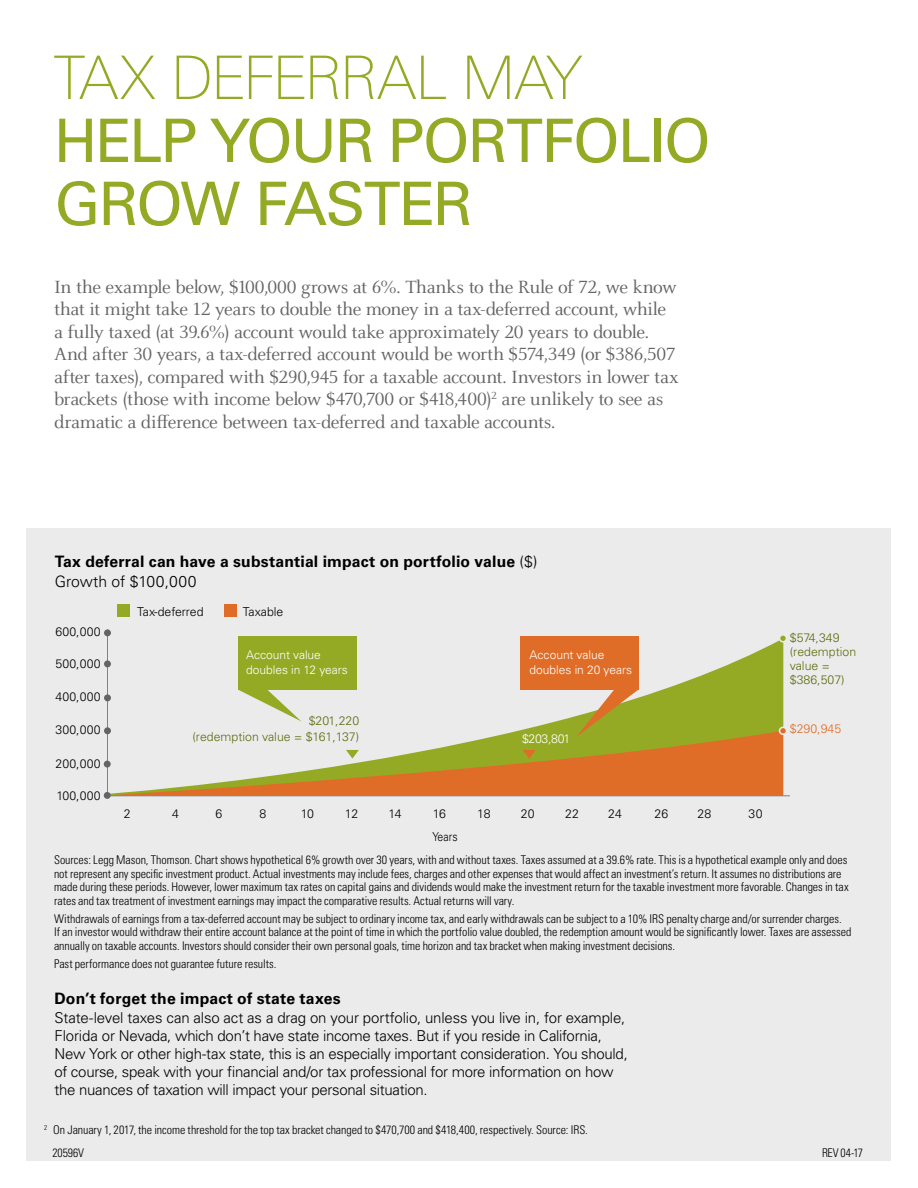
<style>
.page{position:relative;width:918px;height:1188px;background:#fff}
.page>*{position:absolute;margin:0;border:0;box-sizing:border-box;transform-origin:0 0}
.t1{font:60px/63px "Univers LT Std";letter-spacing:-.03em;color:#94aa24}
.t2{font:100 60px "Linotype Univers 230";letter-spacing:-.045em;color:#94aa24}
.t3{font:19.5px/22.5px "Celeste OT";letter-spacing:-.025em;color:#636466}
.t4{font:700 15.75px/19.5px "Univers LT Std";letter-spacing:.01em;color:#000}
.t5{font:300 15px/18px "Univers LT Std";letter-spacing:-.02em;color:#000}
.t6{font:300 12.3px "Univers LT Std";color:#000}
.t7{font:300 12.3px/13.8px "Univers LT Std";color:#5c6e0e}
.t8{font:300 12.3px "Univers LT Std";color:#df6d28}
.t9{font:300 12.3px "Univers LT Std";letter-spacing:-.025em;color:#fff}
.t10{font:300 12.3px "Univers LT Std";color:#000;scale:.86 1}
.t11{font:300 condensed 12px/13.5px "Univers LT Std";letter-spacing:-.005em;color:#000}
.t12{font:300 12px/15px "Univers LT Std";color:#fff}
.s1{font-weight:300}
</style>
<div class="page">
<div style="left:26px;top:529px;width:865px;height:632px;background:#ebebec"></div>
<hr style="left:107px;top:630px;width:1px;height:166px;background:#808285">
<svg style="left:108px;top:640px;width:675px;height:33px"></svg>
<div style="left:104px;top:761px;width:7px;height:7px;background:#636466;border-radius:50%"></div>
<div style="left:104px;top:727px;width:7px;height:7px;background:#636466;border-radius:50%"></div>
<div style="left:104px;top:694px;width:7px;height:7px;background:#636466;border-radius:50%"></div>
<div style="left:780px;top:727px;width:6px;height:7px;background:#df6d28;border-radius:50%"></div>
<div style="left:779px;top:727px;width:8px;height:8px;border:2px solid #ebebec;border-radius:50%"></div>
<div style="left:780px;top:635px;width:6px;height:7px;background:#94aa24;border-radius:50%"></div>
<div style="left:779px;top:634px;width:8px;height:9px;border:2px solid #ebebec;border-radius:50%"></div>
<div style="left:104px;top:660px;width:7px;height:7px;background:#636466;border-radius:50%"></div>
<div style="left:104px;top:629px;width:7px;height:7px;background:#636466;border-radius:50%"></div>
<div style="left:117px;top:604px;width:13px;height:12px;background:#94aa24"></div>
<div style="left:224px;top:604px;width:12px;height:12px;background:#df6d28"></div>
<hr style="left:108px;top:795px;width:682px;height:1px;background:#808285">
<div style="left:104px;top:792px;width:7px;height:7px;background:#636466;border-radius:50%"></div>
<div style="left:238px;top:636px;width:119px;height:54px;background:#94aa24"></div>
<div style="left:520px;top:636px;width:119px;height:54px;background:#df6d28"></div>
<svg style="left:107px;top:673px;width:676px;height:122px"></svg>
<h1 class="t2" style="left:54px;top:44px;width:530px">TAX DEFERRAL MAY</h1>
<h1 class="t1" style="left:54px;top:110px;width:658px">HELP YOUR PORTFOLIO<br>GROW FASTER</h1>
<p class="t3" style="left:54px;top:275px;width:626px">In the example below, $100,000 grows at 6%. Thanks to the Rule of 72, we know that it might take 12 years to double the money in a tax-deferred account, while a fully taxed (at 39.6%) account would take approximately 20 years to double.<br>And after 30 years, a tax-deferred account would be worth $574,349 (or $386,507 after taxes), compared with $290,945 for a taxable account. Investors in lower tax brackets (those with income below $470,700 or $418,400)<sup>2</sup> are unlikely to see as dramatic a difference between tax-deferred and taxable accounts.</p>
<h3 class="t4" style="left:55px;top:552px;width:484px">Tax deferral can have a substantial impact on portfolio value <span class="s1">($)<br>Growth of $100,000</span></h3>
<p class="t6" style="left:56px;top:624px;width:47px">600,000</p>
<p class="t6" style="left:56px;top:656px;width:47px">500,000</p>
<p class="t6" style="left:56px;top:689px;width:47px">400,000</p>
<p class="t6" style="left:56px;top:723px;width:47px">300,000</p>
<p class="t6" style="left:56px;top:756px;width:47px">200,000</p>
<p class="t6" style="left:56px;top:788px;width:46px">100,000</p>
<p class="t6" style="left:137px;top:604px;width:68px">Tax-deferred</p>
<p class="t6" style="left:243px;top:604px;width:42px">Taxable</p>
<p class="t12" style="left:246px;top:648px;width:103px">Account value doubles in 12 years</p>
<p class="t12" style="left:530px;top:648px;width:104px">Account value doubles in 20 years</p>
<p class="t7" style="left:193px;top:712px;width:168px;line-height:17px;text-align:right">$201,220<br>(redemption value = $161,137)</p>
<p class="t9" style="left:522px;top:731px;width:50px">$203,801</p>
<p class="t6" style="left:124px;top:807px;width:8px">2</p>
<p class="t6" style="left:172px;top:807px;width:8px">4</p>
<p class="t6" style="left:216px;top:807px;width:8px">6</p>
<p class="t6" style="left:260px;top:807px;width:8px">8</p>
<p class="t6" style="left:301px;top:807px;width:15px">10</p>
<p class="t6" style="left:345px;top:807px;width:15px">12</p>
<p class="t6" style="left:388px;top:807px;width:15px">14</p>
<p class="t6" style="left:433px;top:807px;width:15px">16</p>
<p class="t6" style="left:477px;top:807px;width:15px">18</p>
<p class="t6" style="left:521px;top:807px;width:15px">20</p>
<p class="t6" style="left:565px;top:807px;width:15px">22</p>
<p class="t6" style="left:608px;top:807px;width:15px">24</p>
<p class="t6" style="left:654px;top:807px;width:15px">26</p>
<p class="t6" style="left:697px;top:807px;width:15px">28</p>
<p class="t6" style="left:749px;top:807px;width:15px">30</p>
<p class="t10" style="left:433px;top:829px;width:31px">Years</p>
<p class="t7" style="left:790px;top:631px;width:68px">$574,349 (redemption value = $386,507)</p>
<p class="t8" style="left:790px;top:722px;width:53px">$290,945</p>
<p class="t11" style="left:54px;top:853px;width:796px">Sources: Legg Mason, Thomson. Chart shows hypothetical 6% growth over 30 years, with and without taxes. Taxes assumed at a 39.6% rate. This is a hypothetical example only and does not represent any specific investment product. Actual investments may include fees, charges and other expenses that would affect an investment’s return. It assumes no distributions are made during these periods. However, lower maximum tax rates on capital gains and dividends would make the investment return for the taxable investment more favorable. Changes in tax rates and tax treatment of investment earnings may impact the comparative results. Actual returns will vary.</p>
<p class="t11" style="left:54px;top:912px;width:799px">Withdrawals of earnings from a tax-deferred account may be subject to ordinary income tax, and early withdrawals can be subject to a 10% IRS penalty charge and/or surrender charges.<br>If an investor would withdraw their entire account balance at the point of time in which the portfolio value doubled, the redemption amount would be significantly lower. Taxes are assessed annually on taxable accounts. Investors should consider their own personal goals, time horizon and tax bracket when making investment decisions.</p>
<p class="t11" style="left:54px;top:957px;width:224px">Past performance does not guarantee future results.</p>
<h3 class="t4" style="left:55px;top:988px;width:288px">Don’t forget the impact of state taxes</h3>
<p class="t5" style="left:55px;top:1009px;width:575px">State-level taxes can also act as a drag on your portfolio, unless you live in, for example, Florida or Nevada, which don’t have state income taxes. But if you reside in California, New York or other high-tax state, this is an especially important consideration. You should, of course, speak with your financial and/or tax professional for more information on how the nuances of taxation will impact your personal situation.</p>
<p class="t11" style="left:52px;top:1119px;width:537px;line-height:22.5px;text-indent:-8px"><sup>2</sup> On January 1, 2017, the income threshold for the top tax bracket changed to $470,700 and $418,400, respectively. Source: IRS.<br>20596V</p>
<p class="t11" style="left:822px;top:1146px;width:43px">REV 04-17</p>
</div>
